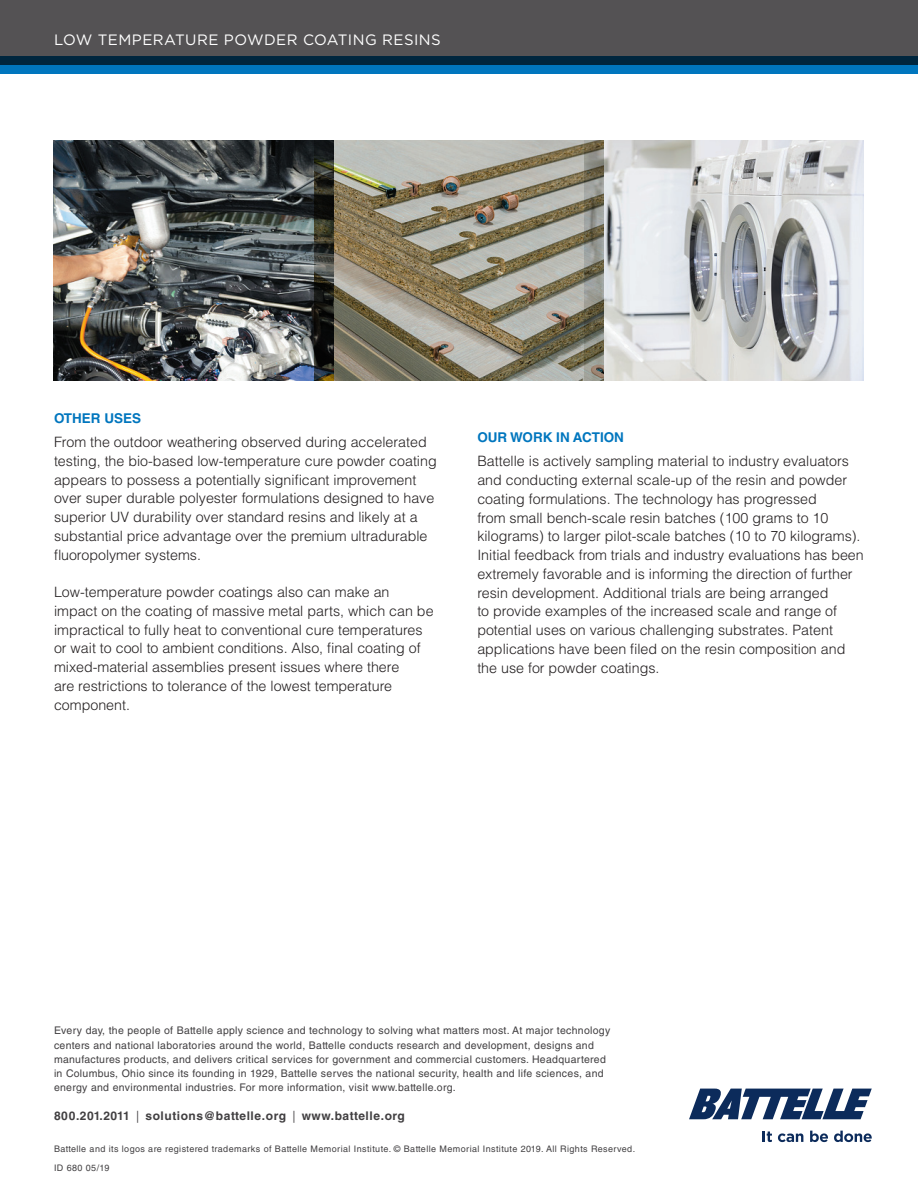
<style>
.page{position:relative;width:918px;height:1188px;background:#fff}
.page>*{position:absolute;margin:0;border:0;box-sizing:border-box;transform-origin:0 0}
.t1{font:15px "Gotham";letter-spacing:.03em;color:#fff}
.t2{font:300 14.25px/18.8px "Helvetica LT Std";color:#231f20}
.t3{font:700 13.5px "Helvetica LT Std";color:#0076be}
.t4{font:700 12px "Helvetica LT Std";letter-spacing:.045em;color:#413f41}
.t5{font:10.5px/14.2px "Helvetica LT Std";letter-spacing:.03em;color:#413f41}
.t6{font:9px/18.8px "Helvetica LT Std";letter-spacing:.045em;color:#413f41}
</style>
<div class="page">
<img style="left:334px;top:140px;width:250px;height:240px">
<div style="left:0;top:0;width:918px;height:65px;background:#545254"></div>
<svg style="left:0;top:56px;width:918px;height:18px;background:#004d7d"></svg>
<svg style="left:689px;top:1089px;width:183px;height:30px"></svg>
<svg style="left:763px;top:1131px;width:9px;height:11px"></svg>
<svg style="left:778px;top:1133px;width:25px;height:9px"></svg>
<svg style="left:810px;top:1131px;width:18px;height:11px"></svg>
<svg style="left:834px;top:1131px;width:38px;height:11px"></svg>
<img style="left:54px;top:140px;width:280px;height:240px">
<img style="left:584px;top:140px;width:280px;height:240px">
<p class="t1" style="left:54px;top:30px;width:388px">LOW TEMPERATURE POWDER COATING RESINS</p>
<p class="t3" style="left:54px;top:410px;width:89px">OTHER USES</p>
<p class="t2" style="left:54px;top:432px;width:384px">From the outdoor weathering observed during accelerated testing, the bio-based low-temperature cure powder coating appears to possess a potentially significant improvement over super durable polyester formulations designed to have superior UV durability over standard resins and likely at a substantial price advantage over the premium ultradurable fluoropolymer systems.</p>
<p class="t2" style="left:54px;top:582px;width:381px">Low-temperature powder coatings also can make an impact on the coating of massive metal parts, which can be impractical to fully heat to conventional cure temperatures or wait to cool to ambient conditions. Also, final coating of mixed-material assemblies present issues where there<br>are restrictions to tolerance of the lowest temperature component.</p>
<p class="t3" style="left:477px;top:429px;width:148px">OUR WORK IN ACTION</p>
<p class="t2" style="left:477px;top:452px;width:388px">Battelle is actively sampling material to industry evaluators and conducting external scale-up of the resin and powder coating formulations. The technology has progressed<br>from small bench-scale resin batches (100 grams to 10 kilograms) to larger pilot-scale batches (10 to 70 kilograms).<br>Initial feedback from trials and industry evaluations has been extremely favorable and is informing the direction of further resin development. Additional trials are being arranged<br>to provide examples of the increased scale and range of potential uses on various challenging substrates. Patent applications have been filed on the resin composition and the use for powder coatings.</p>
<p class="t5" style="left:54px;top:1024px;width:558px">Every day, the people of Battelle apply science and technology to solving what matters most. At major technology centers and national laboratories around the world, Battelle conducts research and development, designs and manufactures products, and delivers critical services for government and commercial customers. Headquartered in Columbus, Ohio since its founding in 1929, Battelle serves the national security, health and life sciences, and energy and environmental industries. For more information, visit www.battelle.org.</p>
<p class="t4" style="left:54px;top:1108px;width:77px">800.201.2011</p>
<p class="t4" style="left:146px;top:1108px;width:142px">solutions@battelle.org</p>
<p class="t4" style="left:302px;top:1108px;width:105px">www.battelle.org</p>
<p class="t6" style="left:54px;top:1140px;width:583px">Battelle and its logos are registered trademarks of Battelle Memorial Institute. © Battelle Memorial Institute 2019. All Rights Reserved.<br>ID 680 05/19</p>
</div>
